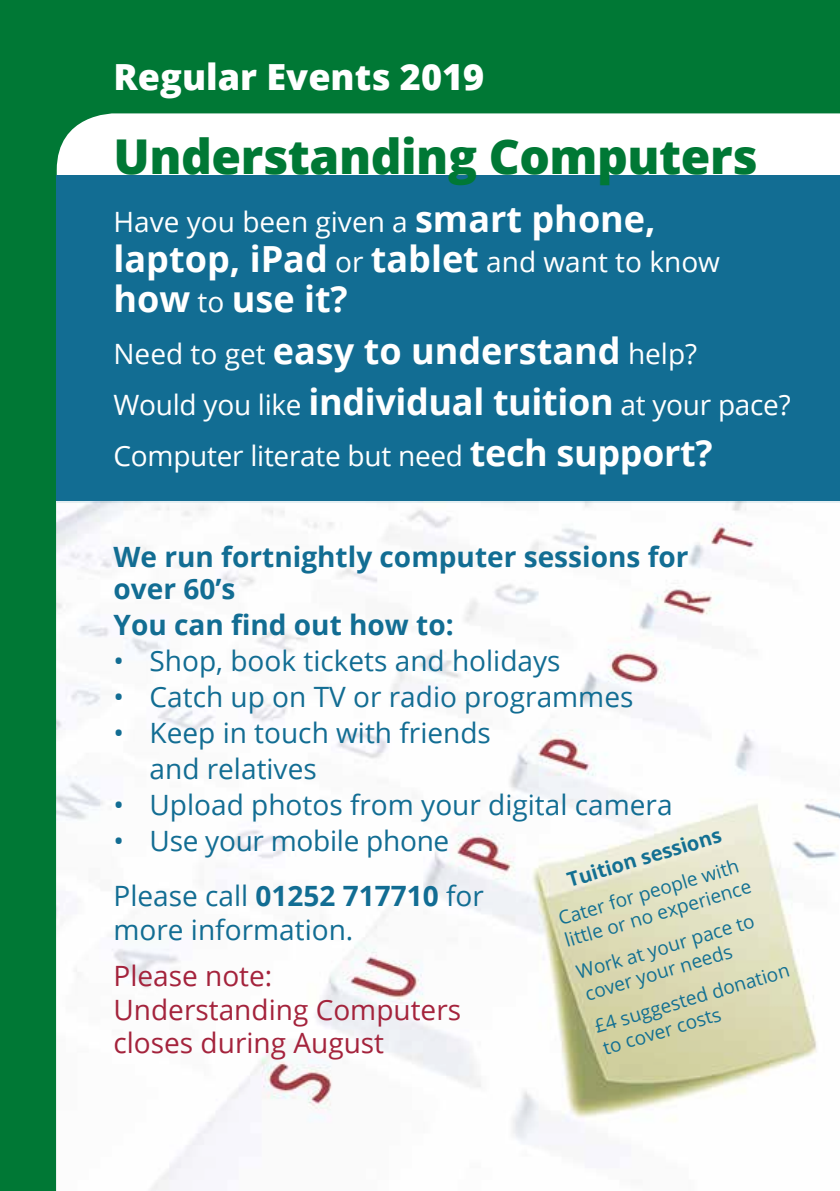
<style>
.page{position:relative;width:840px;height:1191px;background:#fff}
.page>*{position:absolute;margin:0;border:0;box-sizing:border-box;transform-origin:0 0}
.t1{font:800 48px "Open Sans";letter-spacing:-.01em;color:#007835}
.t2{font:700 36px/40px "Open Sans";color:#fff}
.t3{font:800 36px "Open Sans";color:#fff}
.t4{font:28px/36px "Open Sans";color:#126d93}
.t5{font:28px/51.4px "Open Sans";letter-spacing:-.01em;color:#fff}
.t6{font:700 28px/32px "Open Sans";color:#126d93}
.t7{font:28px/33.6px "Open Sans";color:#a4233c}
.t8{font:700 20px "Open Sans";color:#137092}
.t9{font:19px/23px "Open Sans";color:#137092}
.s1{font-weight:700;font-size:36px}
.s2{font-weight:400;font-size:28px}
.s3{font-weight:700}
</style>
<div class="page">
<div style="left:0;top:0;width:839px;height:1191px;background:#007835"></div>
<div style="left:57px;top:113px;width:782px;height:62px;background:#fff"></div>
<div style="left:57px;top:175px;width:782px;height:328px;background:#126d93"></div>
<img style="left:57px;top:502px;width:782px;height:689px">
<p class="t3" style="left:113px;top:50px;width:372px">Regular Events 2019</p>
<h1 class="t1" style="left:113px;top:120px;width:645px">Understanding Computers</h1>
<p class="t5" style="left:113px;top:195px;width:543px">Have you been given a <span class="s1">smart phone,</span></p>
<p class="t2" style="left:113px;top:238px;width:607px">laptop, iPad <span class="s2">or</span> tablet <span class="s2">and want to know </span>how <span class="s2">to</span> use it?</p>
<p class="t2" style="left:113px;top:329px;width:585px"><span class="s2">Need to get</span> easy to understand <span class="s2">help?</span></p>
<p class="t5" style="left:113px;top:378px;width:678px">Would you like <span class="s1">individual tuition</span> at your pace?<br>Computer literate but need <span class="s1">tech support?</span></p>
<p class="t6" style="left:113px;top:540px;width:576px">We run fortnightly computer sessions for over 60’s</p>
<p class="t6" style="left:113px;top:608px;width:341px">You can find out how to:</p>
<p class="t4" style="left:113px;top:642px;width:448px">• Shop, book tickets and holidays</p>
<p class="t4" style="left:113px;top:678px;width:521px">• Catch up on TV or radio programmes</p>
<p class="t4" style="left:149px;top:714px;width:343px;text-indent:-36px">• Keep in touch with friends and relatives</p>
<p class="t4" style="left:113px;top:786px;width:560px">• Upload photos from your digital camera</p>
<p class="t4" style="left:113px;top:813px;width:372px;line-height:54.8px">• Use your mobile phone<br>Please call <span class="s3">01252 717710</span> for</p>
<p class="t4" style="left:113px;top:911px;width:241px">more information.</p>
<p class="t7" style="left:113px;top:958px;width:349px">Please note:<br>Understanding Computers closes during August</p>
<p class="t8" style="left:563px;top:867px;width:161px;rotate:-17deg">Tuition sessions</p>
<p class="t9" style="left:555px;top:906px;width:195px;rotate:-16deg">Cater for people with little or no experience</p>
<p class="t9" style="left:573px;top:960px;width:186px;rotate:-16deg">Work at your pace to cover your needs</p>
<p class="t9" style="left:591px;top:1014px;width:203px;rotate:-16deg">£4 suggested donation to cover costs</p>
</div>
